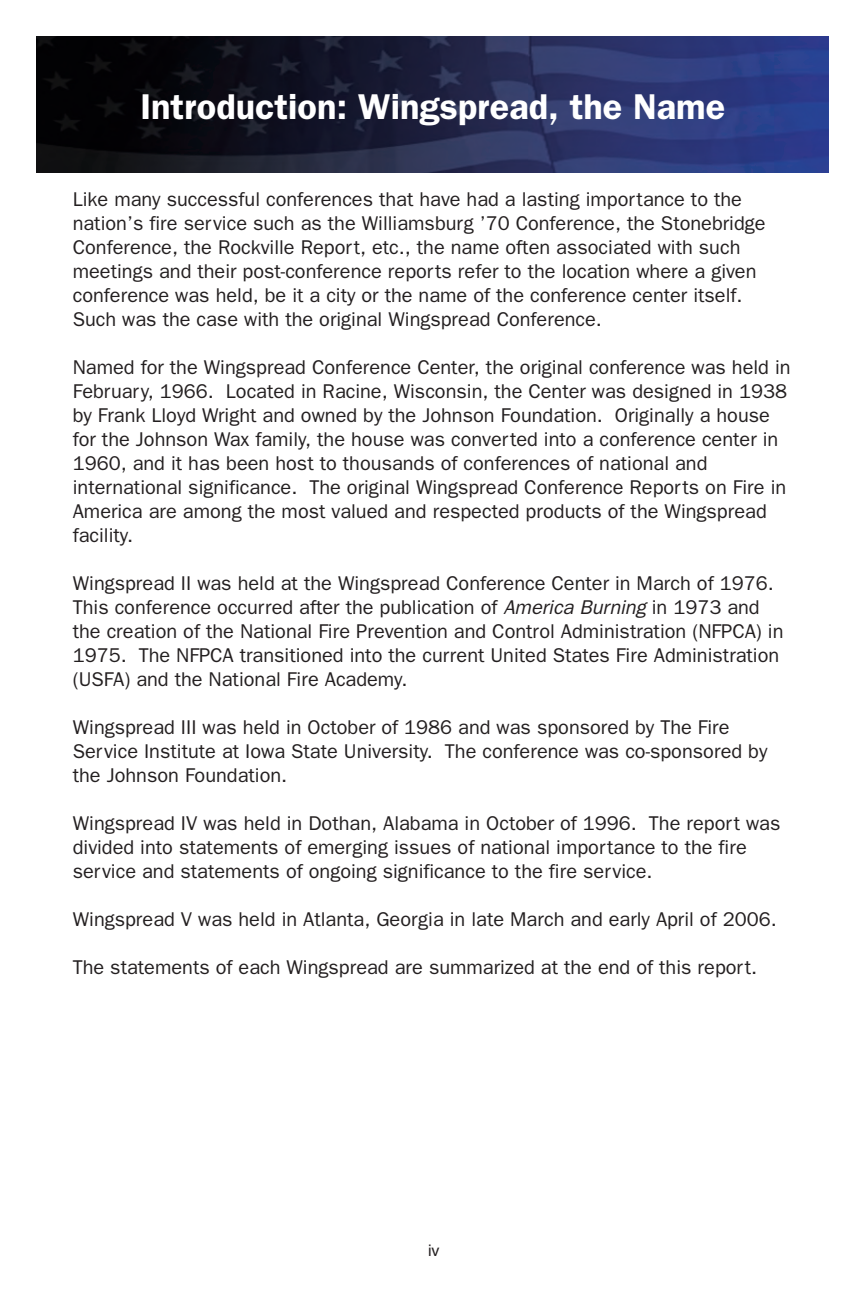
<style>
.page{position:relative;width:864px;height:1296px;background:#fff}
.page>*{position:absolute;margin:0;border:0;box-sizing:border-box;transform-origin:0 0}
.t1{font:600 36px "Franklin Gothic";color:#fff}
.t2{font:20px/24px "Franklin Gothic";color:#231f20}
.t3{font:16px "Helvetica";color:#231f20}
.s1{font-style:italic}
</style>
<div class="page">
<img style="left:37px;top:36px;width:792px;height:137px">
<h1 class="t1" style="left:140px;top:85px;width:586px">Introduction: Wingspread, the Name</h1>
<p class="t2" style="left:73px;top:187px;width:694px">Like many successful conferences that have had a lasting importance to the nation’s fire service such as the Williamsburg ’70 Conference, the Stonebridge Conference, the Rockville Report, etc., the name often associated with such meetings and their post-conference reports refer to the location where a given conference was held, be it a city or the name of the conference center itself.<br>Such was the case with the original Wingspread Conference.</p>
<p class="t2" style="left:73px;top:355px;width:719px">Named for the Wingspread Conference Center, the original conference was held in February, 1966. Located in Racine, Wisconsin, the Center was designed in 1938 by Frank Lloyd Wright and owned by the Johnson Foundation. Originally a house for the Johnson Wax family, the house was converted into a conference center in 1960, and it has been host to thousands of conferences of national and international significance. The original Wingspread Conference Reports on Fire in America are among the most valued and respected products of the Wingspread facility.</p>
<p class="t2" style="left:73px;top:571px;width:712px">Wingspread II was held at the Wingspread Conference Center in March of 1976.<br>This conference occurred after the publication of <span class="s1">America Burning</span> in 1973 and the creation of the National Fire Prevention and Control Administration (NFPCA) in 1975. The NFPCA transitioned into the current United States Fire Administration (USFA) and the National Fire Academy.</p>
<p class="t2" style="left:73px;top:715px;width:696px">Wingspread III was held in October of 1986 and was sponsored by The Fire<br>Service Institute at Iowa State University. The conference was co-sponsored by the Johnson Foundation.</p>
<p class="t2" style="left:73px;top:811px;width:709px">Wingspread IV was held in Dothan, Alabama in October of 1996. The report was divided into statements of emerging issues of national importance to the fire service and statements of ongoing significance to the fire service.</p>
<p class="t2" style="left:73px;top:907px;width:705px">Wingspread V was held in Atlanta, Georgia in late March and early April of 2006.</p>
<p class="t2" style="left:73px;top:955px;width:686px">The statements of each Wingspread are summarized at the end of this report.</p>
<p class="t3" style="left:428px;top:1245px;width:13px">iv</p>
</div>
